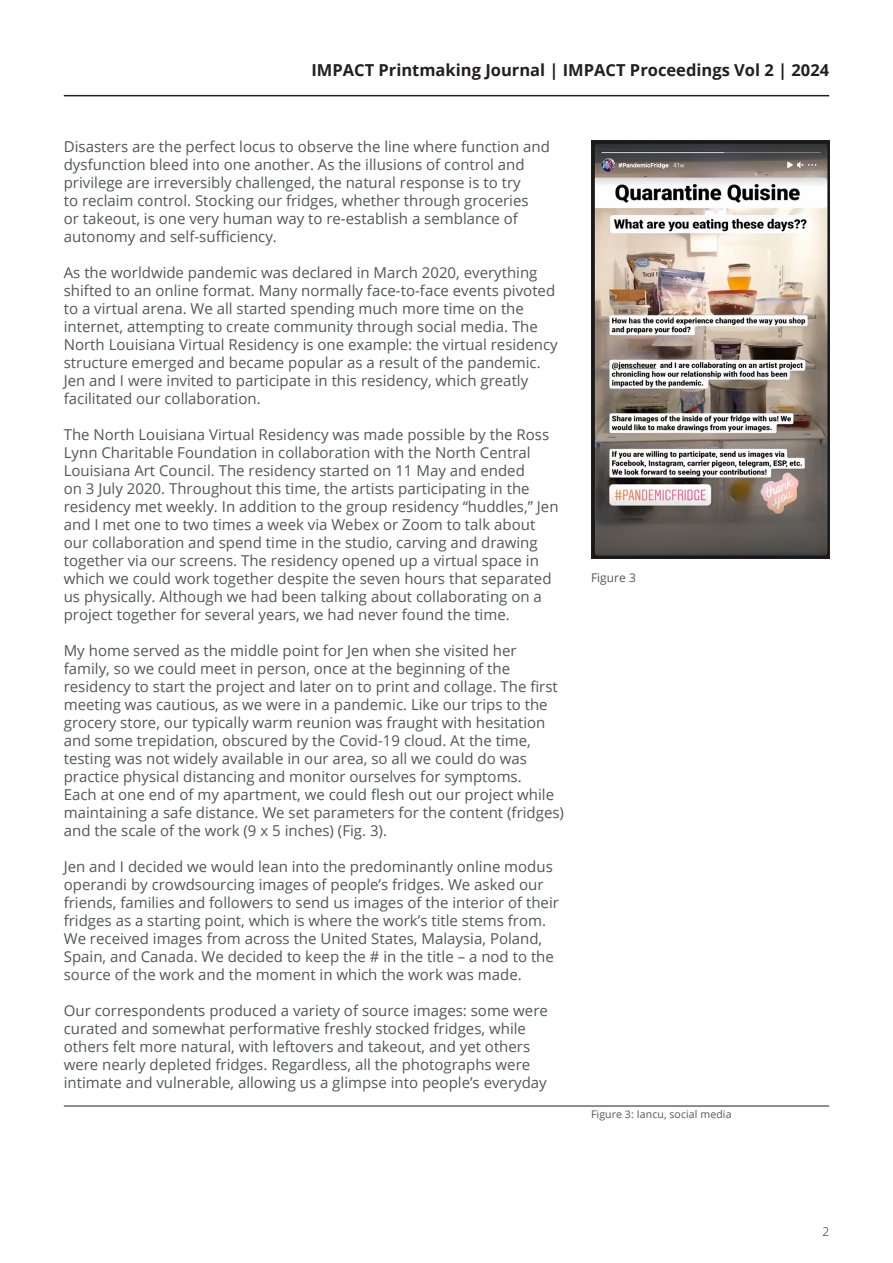
<style>
.page{position:relative;width:893px;height:1263px;background:#fff}
.page>*{position:absolute;margin:0;border:0;box-sizing:border-box;transform-origin:0 0}
.t1{font:700 16.5px "Open Sans";color:#231f20}
.Main_Text{font:15px/18px "Open Sans";color:#54555a}
.t2{font:12px "Open Sans";color:#54555a}
.t3{font:300 12px "Open Sans";color:#231f20}
.t4{font:10.5px "Open Sans";letter-spacing:.01em;color:#54555a}
</style>
<div class="page">
<hr style="left:64px;top:95px;width:765px;height:1px;background:#231f20">
<hr style="left:64px;top:1106px;width:765px;height:1px;background:#231f20">
<img style="left:591px;top:140px;width:238px;height:419px">
<p class="t1" style="left:311px;top:59px;width:519px">IMPACT Printmaking Journal | IMPACT Proceedings Vol 2 | 2024</p>
<p class="Main_Text" style="left:64px;top:137px;width:488px">Disasters are the perfect locus to observe the line where function and dysfunction bleed into one another. As the illusions of control and privilege are irreversibly challenged, the natural response is to try<br>to reclaim control. Stocking our fridges, whether through groceries<br>or takeout, is one very human way to re-establish a semblance of autonomy and self-sufficiency.</p>
<p class="Main_Text" style="left:64px;top:263px;width:496px">As the worldwide pandemic was declared in March 2020, everything shifted to an online format. Many normally face-to-face events pivoted to a virtual arena. We all started spending much more time on the internet, attempting to create community through social media. The North Louisiana Virtual Residency is one example: the virtual residency structure emerged and became popular as a result of the pandemic.<br>Jen and I were invited to participate in this residency, which greatly facilitated our collaboration.</p>
<p class="Main_Text" style="left:64px;top:425px;width:496px">The North Louisiana Virtual Residency was made possible by the Ross Lynn Charitable Foundation in collaboration with the North Central Louisiana Art Council. The residency started on 11 May and ended<br>on 3 July 2020. Throughout this time, the artists participating in the residency met weekly. In addition to the group residency “huddles,” Jen and I met one to two times a week via Webex or Zoom to talk about our collaboration and spend time in the studio, carving and drawing together via our screens. The residency opened up a virtual space in which we could work together despite the seven hours that separated us physically. Although we had been talking about collaborating on a project together for several years, we had never found the time.</p>
<p class="Main_Text" style="left:64px;top:641px;width:502px">My home served as the middle point for Jen when she visited her family, so we could meet in person, once at the beginning of the residency to start the project and later on to print and collage. The first meeting was cautious, as we were in a pandemic. Like our trips to the grocery store, our typically warm reunion was fraught with hesitation and some trepidation, obscured by the Covid-19 cloud. At the time, testing was not widely available in our area, so all we could do was practice physical distancing and monitor ourselves for symptoms.<br>Each at one end of my apartment, we could flesh out our project while maintaining a safe distance. We set parameters for the content (fridges) and the scale of the work (9 x 5 inches) (Fig. 3).</p>
<p class="Main_Text" style="left:64px;top:857px;width:497px">Jen and I decided we would lean into the predominantly online modus operandi by crowdsourcing images of people’s fridges. We asked our friends, families and followers to send us images of the interior of their fridges as a starting point, which is where the work’s title stems from.<br>We received images from across the United States, Malaysia, Poland, Spain, and Canada. We decided to keep the # in the title – a nod to the source of the work and the moment in which the work was made.</p>
<p class="Main_Text" style="left:64px;top:1001px;width:486px">Our correspondents produced a variety of source images: some were curated and somewhat performative freshly stocked fridges, while others felt more natural, with leftovers and takeout, and yet others were nearly depleted fridges. Regardless, all the photographs were intimate and vulnerable, allowing us a glimpse into people’s everyday</p>
<p class="t2" style="left:591px;top:569px;width:46px">Figure 3</p>
<p class="t4" style="left:591px;top:1106px;width:142px">Figure 3: Iancu, social media</p>
<p class="t3" style="left:822px;top:1223px;width:8px">2</p>
</div>
